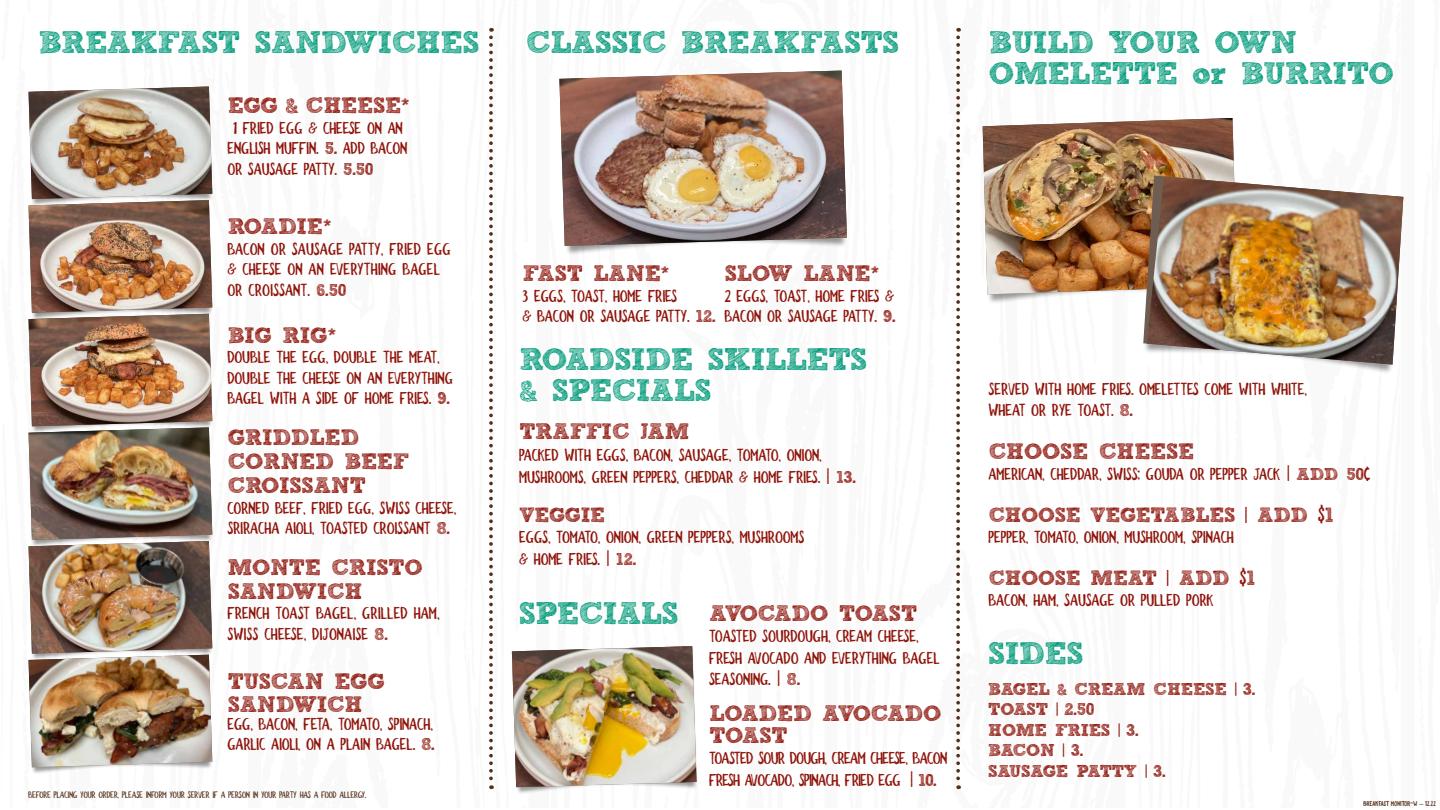
<style>
.page{position:relative;width:1440px;height:810px;background:#fff}
.page>*{position:absolute;margin:0;border:0;box-sizing:border-box;transform-origin:0 0}
.t1{font:700 31.06px/31.1px "freeversion Sketch Block";letter-spacing:-.02em;color:#009b7a}
.t2{font:700 22.25px/23.9px "freeversion Sketch Block";letter-spacing:-.01em;color:#8b0e04}
.t3{font:700 20.5px "freeversion Sketch Block";letter-spacing:-.01em;color:#8b0e04}
.t4{font:17.12px/20.5px "Bite Chalk Normal";letter-spacing:-.01em;color:#8b0e04}
.t5{font:17.12px/21.6px "Bite Chalk Normal";letter-spacing:-.04em;color:#8b0e04}
.t6{font:700 17.12px/20.5px "freeversion Sketch Block";letter-spacing:-.01em;color:#8b0e04}
.t7{font:9.38px "Bite Chalk Normal";letter-spacing:-.02em;color:#54301a}
.t8{font:700 6.88px "Bite Chalk";color:#54301a}
.s1{font-family:"Cabin Sketch"}
.s2{font-family:"Cabin Sketch";font-size:20.88px}
.s3{font-family:"freeversion Sketch Block";font-weight:700}
.s4{font-size:20.06px}
.s5{font-family:"Bite Chalk";font-weight:700}
.s6{font-family:"Bite Chalk Normal";font-weight:400}
.s7{font-family:"Bite Chalk"}
.s8{font-family:"Arial";font-weight:400}
</style>
<div class="page">
<div style="left:560px;top:72px;width:287px;height:184px;background:#000;opacity:.4"></div>
<img style="left:559px;top:71px;width:288px;height:175px">
<div style="left:982px;top:119px;width:256px;height:185px;background:#000;opacity:.4"></div>
<img style="left:983px;top:118px;width:254px;height:176px">
<div style="left:1143px;top:177px;width:261px;height:197px;background:#000;opacity:.4"></div>
<img style="left:1147px;top:176px;width:256px;height:189px">
<div style="left:511px;top:647px;width:186px;height:148px;background:#000;opacity:.4"></div>
<img style="left:512px;top:646px;width:185px;height:141px">
<svg style="left:489px;top:28px;width:4px;height:761px"></svg>
<svg style="left:956px;top:28px;width:4px;height:761px"></svg>
<div style="left:28px;top:656px;width:185px;height:119px;background:#000;opacity:.4"></div>
<img style="left:29px;top:87px;width:183px;height:680px">
<h1 class="t1" style="left:38px;top:30px;width:443px">BREAKFAST SANDWICHES</h1>
<h1 class="t1" style="left:526px;top:30px;width:375px">CLASSIC BREAKFASTS</h1>
<h1 class="t1" style="left:989px;top:30px;width:407px">BUILD YOUR OWN<br>OMELETTE or BURRITO</h1>
<p class="t2" style="left:228px;top:96px;width:184px">EGG <span class="s1">&amp;</span> CHEESE<span class="s2">*</span></p>
<p class="t4" style="left:228px;top:118px;width:182px;text-indent:6px">1 FRIED EGG &amp; CHEESE ON AN<br>ENGLISH MUFFIN. <span class="s3">5.</span> ADD BACON<br>OR SAUSAGE PATTY. <span class="s3">5.50</span></p>
<p class="t2" style="left:228px;top:217px;width:105px">ROADIE<span class="s2">*</span></p>
<p class="t4" style="left:228px;top:239px;width:225px">BACON OR SAUSAGE PATTY, FRIED EGG &amp; CHEESE ON AN EVERYTHING BAGEL<br>OR CROISSANT. <span class="s3">6.50</span></p>
<p class="t2" style="left:228px;top:326px;width:110px">BIG RIG<span class="s2">*</span></p>
<p class="t4" style="left:228px;top:347px;width:227px">DOUBLE THE EGG, DOUBLE THE MEAT,<br>DOUBLE THE CHEESE ON AN EVERYTHING<br>BAGEL WITH A SIDE OF HOME FRIES. <span class="s3">9.</span></p>
<p class="t2" style="left:228px;top:428px;width:183px">GRIDDLED<br>CORNED BEEF<br>CROISSANT</p>
<p class="t4" style="left:228px;top:498px;width:230px">CORNED BEEF, FRIED EGG, SWISS CHEESE,<br>SRIRACHA AIOLI, TOASTED CROISSANT <span class="s3">8.</span></p>
<p class="t2" style="left:228px;top:558px;width:196px">MONTE CRISTO<br>SANDWICH</p>
<p class="t4" style="left:228px;top:603px;width:214px">FRENCH TOAST BAGEL, GRILLED HAM,<br>SWISS CHEESE, DIJONAISE <span class="s3">8.</span></p>
<p class="t2" style="left:228px;top:671px;width:159px">TUSCAN EGG<br>SANDWICH</p>
<p class="t4" style="left:228px;top:714px;width:208px">EGG, BACON, FETA, TOMATO, SPINACH,<br>GARLIC AIOLI, ON A PLAIN BAGEL. <span class="s3">8.</span></p>
<p class="t7" style="left:29px;top:790px;width:340px">BEFORE PLACING YOUR ORDER, PLEASE INFORM YOUR SERVER IF A PERSON IN YOUR PARTY HAS A FOOD ALLERGY.</p>
<p class="t2" style="left:523px;top:264px;width:148px">FAST LANE<span class="s2">*</span></p>
<p class="t4" style="left:523px;top:286px;width:194px">3 EGGS, TOAST, HOME FRIES<br>&amp; BACON OR SAUSAGE PATTY. <span class="s3">12.</span></p>
<p class="t2" style="left:725px;top:264px;width:156px">SLOW LANE<span class="s2">*</span></p>
<p class="t4" style="left:725px;top:286px;width:172px">2 EGGS, TOAST, HOME FRIES &amp;<br>BACON OR SAUSAGE PATTY. <span class="s3">9.</span></p>
<h1 class="t1" style="left:519px;top:348px;width:349px">ROADSIDE SKILLETS <span class="s1">&amp;</span> SPECIALS</h1>
<p class="t2" style="left:519px;top:422px;width:171px">TRAFFIC JAM</p>
<p class="t4" style="left:519px;top:445px;width:338px;line-height:21.6px">PACKED WITH EGGS, BACON, SAUSAGE, TOMATO, ONION,<br>MUSHROOMS, GREEN PEPPERS, CHEDDAR &amp; HOME FRIES. <span class="s4">|</span> <span class="s3">13.</span></p>
<p class="t3" style="left:519px;top:507px;width:87px">VEGGIE</p>
<p class="t4" style="left:519px;top:527px;width:287px;line-height:21.6px">EGGS, TOMATO, ONION, GREEN PEPPERS, MUSHROOMS &amp; HOME FRIES. <span class="s4">|</span> <span class="s3">12.</span></p>
<h1 class="t1" style="left:519px;top:602px;width:161px">SPECIALS</h1>
<p class="t2" style="left:709px;top:604px;width:209px">AVOCADO TOAST</p>
<p class="t4" style="left:709px;top:626px;width:232px;line-height:21.6px">TOASTED SOURDOUGH, CREAM CHEESE,<br>FRESH AVOCADO AND EVERYTHING BAGEL<br>SEASONING. <span class="s4">|</span> <span class="s3">8.</span></p>
<p class="t2" style="left:709px;top:705px;width:234px;line-height:21.6px">LOADED AVOCADO<br>TOAST</p>
<p class="t5" style="left:709px;top:748px;width:240px">TOASTED SOUR DOUGH, CREAM CHEESE, BACON<br>FRESH AVOCADO, SPINACH, FRIED EGG <span class="s4">|</span> <span class="s3">10.</span></p>
<p class="t4" style="left:989px;top:379px;width:320px">SERVED WITH HOME FRIES. OMELETTES COME WITH WHITE,<br>WHEAT OR RYE TOAST. <span class="s3">8.</span></p>
<p class="t2" style="left:989px;top:442px;width:207px">CHOOSE CHEESE</p>
<p class="t4" style="left:989px;top:464px;width:383px">AMERICAN, CHEDDAR, SWISS; GOUDA OR PEPPER JACK <span class="s4">|</span> <span class="s3">ADD 50</span><span class="s5">¢</span></p>
<p class="t3" style="left:989px;top:507px;width:346px">CHOOSE VEGETABLES <span class="s6">|</span> ADD <span class="s7">$</span>1</p>
<p class="t4" style="left:989px;top:527px;width:247px">PEPPER, TOMATO, ONION, MUSHROOM, SPINACH</p>
<p class="t3" style="left:989px;top:570px;width:268px">CHOOSE MEAT <span class="s6">|</span> ADD <span class="s7">$</span>1</p>
<p class="t4" style="left:989px;top:590px;width:227px">BACON, HAM, SAUSAGE OR PULLED PORK</p>
<h1 class="t1" style="left:988px;top:642px;width:97px">SIDES</h1>
<p class="t6" style="left:988px;top:681px;width:269px">BAGEL <span class="s1">&amp;</span> CREAM CHEESE <span class="s6">|</span> 3.<br>TOAST <span class="s6">|</span> 2.50<br>HOME FRIES <span class="s6">|</span> 3.<br>BACON <span class="s6">|</span> 3.<br>SAUSAGE PATTY <span class="s6">|</span> 3.</p>
<p class="t8" style="left:1364px;top:799px;width:74px">BREAKFAST MONITOR-W <span class="s8">–</span> 12.22</p>
</div>
